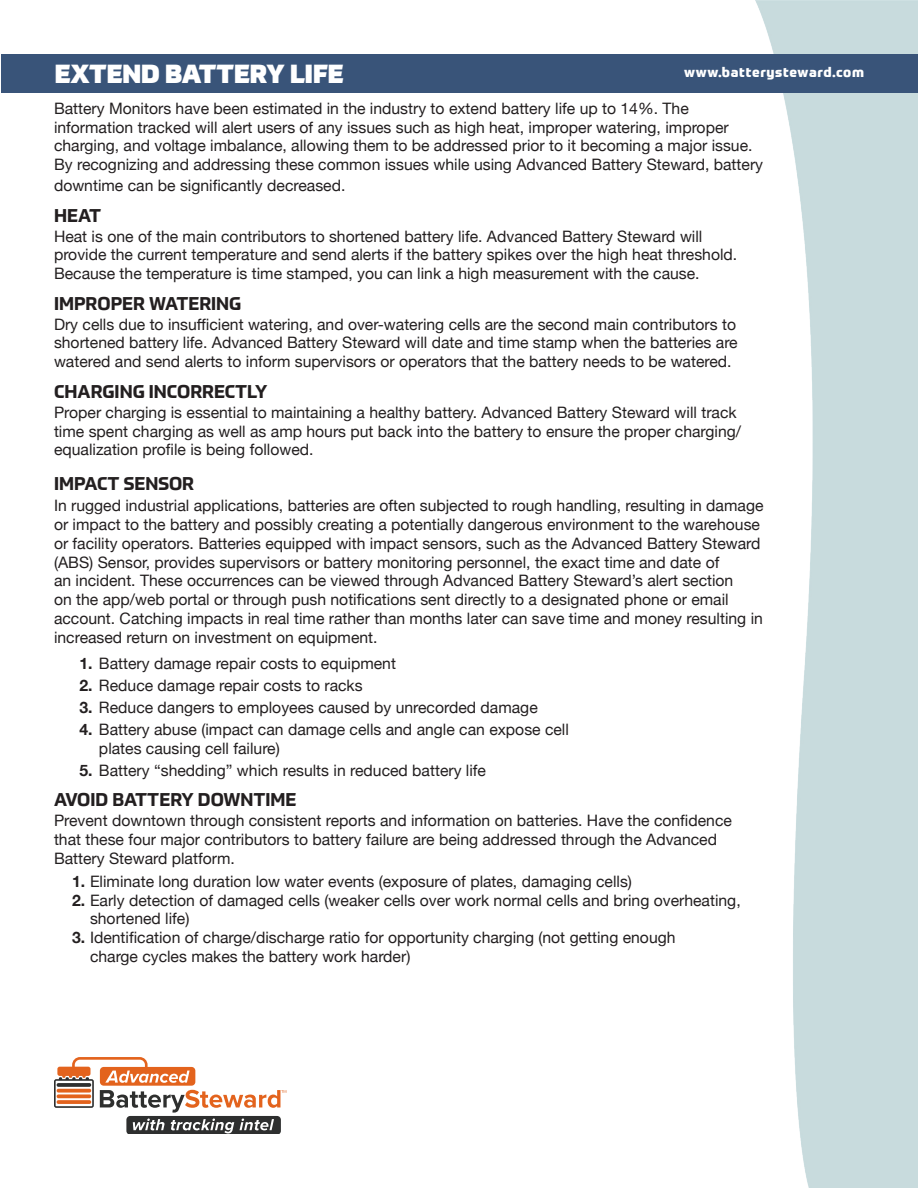
<style>
.page{position:relative;width:918px;height:1188px;background:#fff}
.page>*{position:absolute;margin:0;border:0;box-sizing:border-box;transform-origin:0 0}
.t1{font:900 25.5px "Prometo";color:#fff}
.t2{font:700 18px "Prometo";color:#231f20}
.t3{font:15.75px/18.8px "Helvetica Neue";color:#231f20}
.t4{font:800 13.5px "Prometo";letter-spacing:.05em;color:#fff}
.s1{font-weight:700}
</style>
<div class="page">
<img style="left:756px;top:0;width:161px;height:1188px">
<div style="left:1px;top:54px;width:917px;height:38px;background:#395479"></div>
<svg style="left:54px;top:1057px;width:232px;height:77px"></svg>
<h1 class="t1" style="left:55px;top:58px;width:290px">EXTEND BATTERY LIFE</h1>
<p class="t4" style="left:684px;top:64px;width:181px">www.batterysteward.com</p>
<p class="t3" style="left:54px;top:100px;width:711px">Battery Monitors have been estimated in the industry to extend battery life up to 14%. The information tracked will alert users of any issues such as high heat, improper watering, improper charging, and voltage imbalance, allowing them to be addressed prior to it becoming a major issue.<br>By recognizing and addressing these common issues while using Advanced Battery Steward, battery</p>
<p class="t3" style="left:54px;top:177px;width:293px">downtime can be significantly decreased.</p>
<p class="t2" style="left:54px;top:204px;width:49px">HEAT</p>
<p class="t3" style="left:54px;top:228px;width:685px">Heat is one of the main contributors to shortened battery life. Advanced Battery Steward will provide the current temperature and send alerts if the battery spikes over the high heat threshold.<br>Because the temperature is time stamped, you can link a high measurement with the cause.</p>
<p class="t2" style="left:54px;top:292px;width:189px">IMPROPER WATERING</p>
<p class="t3" style="left:54px;top:316px;width:685px;text-align:justify">Dry cells due to insufficient watering, and over-watering cells are the second main contributors to shortened battery life. Advanced Battery Steward will date and time stamp when the batteries are watered and send alerts to inform supervisors or operators that the battery needs to be watered.</p>
<p class="t2" style="left:54px;top:380px;width:215px">CHARGING INCORRECTLY</p>
<p class="t3" style="left:54px;top:404px;width:689px">Proper charging is essential to maintaining a healthy battery. Advanced Battery Steward will track time spent charging as well as amp hours put back into the battery to ensure the proper charging/ equalization profile is being followed.</p>
<p class="t2" style="left:54px;top:473px;width:142px">IMPACT SENSOR</p>
<p class="t3" style="left:54px;top:497px;width:711px">In rugged industrial applications, batteries are often subjected to rough handling, resulting in damage or impact to the battery and possibly creating a potentially dangerous environment to the warehouse or facility operators. Batteries equipped with impact sensors, such as the Advanced Battery Steward (ABS) Sensor, provides supervisors or battery monitoring personnel, the exact time and date of<br>an incident. These occurrences can be viewed through Advanced Battery Steward’s alert section<br>on the app/web portal or through push notifications sent directly to a designated phone or email account. Catching impacts in real time rather than months later can save time and money resulting in increased return on investment on equipment.</p>
<p class="t3" style="left:79px;top:655px;width:318px"><span class="s1">1.</span> Battery damage repair costs to equipment</p>
<p class="t3" style="left:79px;top:677px;width:285px"><span class="s1">2.</span> Reduce damage repair costs to racks</p>
<p class="t3" style="left:79px;top:699px;width:460px"><span class="s1">3.</span> Reduce dangers to employees caused by unrecorded damage</p>
<p class="t3" style="left:99px;top:721px;width:471px;text-indent:-19px"><span class="s1">4.</span> Battery abuse (impact can damage cells and angle can expose cell plates causing cell failure)</p>
<p class="t3" style="left:79px;top:762px;width:408px"><span class="s1">5.</span> Battery “shedding” which results in reduced battery life</p>
<p class="t2" style="left:54px;top:789px;width:244px">AVOID BATTERY DOWNTIME</p>
<p class="t3" style="left:54px;top:812px;width:679px">Prevent downtown through consistent reports and information on batteries. Have the confidence that these four major contributors to battery failure are being addressed through the Advanced<br>Battery Steward platform.</p>
<p class="t3" style="left:72px;top:873px;width:561px"><span class="s1">1.</span> Eliminate long duration low water events (exposure of plates, damaging cells)</p>
<p class="t3" style="left:90px;top:891px;width:652px;text-indent:-18px"><span class="s1">2.</span> Early detection of damaged cells (weaker cells over work normal cells and bring overheating, shortened life)</p>
<p class="t3" style="left:90px;top:929px;width:587px;text-indent:-18px"><span class="s1">3.</span> Identification of charge/discharge ratio for opportunity charging (not getting enough charge cycles makes the battery work harder)</p>
</div>
